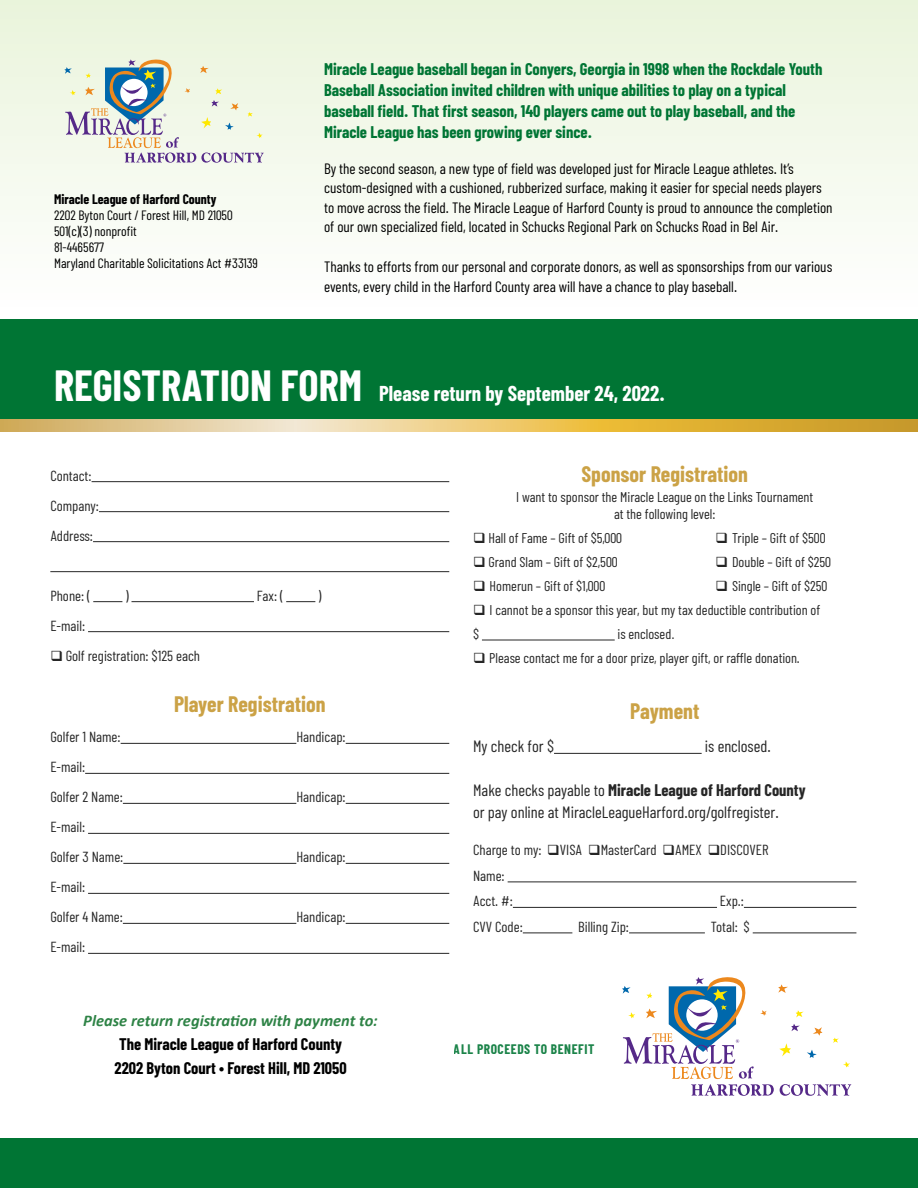
<style>
.page{position:relative;width:918px;height:1188px;background:#fff}
.page>*{position:absolute;margin:0;border:0;box-sizing:border-box;transform-origin:0 0}
.t1{font:700 21.9px "Barlow Condensed";color:#cba246}
.t2{font:700 21px "Barlow Condensed";color:#fff}
.t3{font:700 16.5px/21px "Barlow Condensed";color:#007534}
.t4{font:16.35px/21.9px "Barlow Condensed";color:#262626}
.t5{font:700 16.35px/23.9px "Barlow Condensed";color:#000}
.t6{font:italic 700 16.35px "Calibri";color:#2e8346}
.t7{font:15px/19.5px "Barlow Condensed";color:#000}
.t8{font:14.55px/30px "Barlow Condensed";color:#262626}
.t9{font:14.1px/17px "Barlow Condensed";color:#262626;text-align:center}
.t10{font:13.5px/16.2px "Barlow Condensed";color:#000}
.t11{font:700 13.5px "Barlow Condensed";color:#000}
.t12{font:700 13.5px "Barlow Condensed";letter-spacing:.04em;color:#007534}
.s1{font-size:42.6px}
.s2{font-family:"Helvetica Neue";font-weight:300}
.s3{font-weight:700}
</style>
<div class="page">
<div style="left:0;top:0;width:918px;height:310px;background:linear-gradient(to bottom,#e9f4db,#fefefe)"></div>
<svg style="left:0;top:419px;width:918px;height:13px;background:#e2c06d"></svg>
<div style="left:0;top:1138px;width:918px;height:50px;background:#007534"></div>
<svg style="left:622px;top:977px;width:229px;height:119px"></svg>
<svg style="left:64px;top:59px;width:200px;height:104px;background:#d3d9d2"></svg>
<hr style="left:482px;top:640px;width:133px;height:1px;background:#262626">
<hr style="left:554px;top:753px;width:148px;height:1px;background:#262626">
<hr style="left:508px;top:882px;width:348px;height:1px;background:#262626">
<hr style="left:513px;top:907px;width:204px;height:1px;background:#262626">
<hr style="left:744px;top:907px;width:112px;height:1px;background:#262626">
<hr style="left:523px;top:933px;width:49px;height:1px;background:#262626">
<hr style="left:629px;top:933px;width:76px;height:1px;background:#262626">
<hr style="left:753px;top:933px;width:103px;height:1px;background:#262626">
<hr style="left:92px;top:481px;width:357px;height:1px;background:#262626">
<hr style="left:99px;top:511px;width:350px;height:1px;background:#262626">
<hr style="left:93px;top:541px;width:356px;height:1px;background:#262626">
<hr style="left:50px;top:571px;width:399px;height:1px;background:#262626">
<svg style="left:93px;top:601px;width:29px;height:1px"></svg>
<hr style="left:132px;top:601px;width:122px;height:1px;background:#262626">
<svg style="left:286px;top:601px;width:29px;height:1px"></svg>
<hr style="left:88px;top:631px;width:361px;height:1px;background:#262626">
<hr style="left:121px;top:743px;width:175px;height:1px;background:#262626">
<hr style="left:346px;top:743px;width:103px;height:1px;background:#262626">
<hr style="left:85px;top:773px;width:364px;height:1px;background:#262626">
<hr style="left:123px;top:803px;width:173px;height:1px;background:#262626">
<hr style="left:346px;top:803px;width:103px;height:1px;background:#262626">
<hr style="left:88px;top:833px;width:361px;height:1px;background:#262626">
<hr style="left:123px;top:863px;width:173px;height:1px;background:#262626">
<hr style="left:346px;top:863px;width:103px;height:1px;background:#262626">
<hr style="left:88px;top:893px;width:361px;height:1px;background:#262626">
<hr style="left:123px;top:923px;width:173px;height:1px;background:#262626">
<hr style="left:346px;top:923px;width:103px;height:1px;background:#262626">
<hr style="left:88px;top:953px;width:361px;height:1px;background:#262626">
<div style="left:0;top:320px;width:918px;height:99px;background:#007534"></div>
<p class="t11" style="left:54px;top:190px;width:164px">Miracle League of Harford County</p>
<p class="t10" style="left:54px;top:206px;width:206px">2202 Byton Court / Forest Hill, MD 21050<br>501(c)(3) nonprofit<br>81-4465677<br>Maryland Charitable Solicitations Act #33139</p>
<p class="t3" style="left:324px;top:58px;width:500px">Miracle League baseball began in Conyers, Georgia in 1998 when the Rockdale Youth Baseball Association invited children with unique abilities to play on a typical baseball field. That first season, 140 players came out to play baseball, and the Miracle League has been growing ever since.</p>
<p class="t7" style="left:324px;top:158px;width:510px">By the second season, a new type of field was developed just for Miracle League athletes. It’s custom-designed with a cushioned, rubberized surface, making it easier for special needs players to move across the field. The Miracle League of Harford County is proud to announce the completion of our own specialized field, located in Schucks Regional Park on Schucks Road in Bel Air.</p>
<p class="t7" style="left:324px;top:257px;width:510px">Thanks to efforts from our personal and corporate donors, as well as sponsorships from our various events, every child in the Harford County area will have a chance to play baseball.</p>
<h2 class="t2" style="left:54px;top:381px;width:612px"><span class="s1">REGISTRATION FORM</span> Please return by September 24, 2022.</h2>
<p class="t8" style="left:50px;top:460px;width:50px">Contact:<br>Company:<br>Address:</p>
<p class="t8" style="left:50px;top:580px;width:42px">Phone: (</p>
<p class="t8" style="left:125px;top:580px;width:5px">)</p>
<p class="t8" style="left:257px;top:580px;width:28px">Fax: (</p>
<p class="t8" style="left:318px;top:580px;width:5px">)</p>
<p class="t8" style="left:50px;top:610px;width:36px">E-mail:</p>
<p class="t8" style="left:50px;top:640px;width:151px">❑ Golf registration: $125 each</p>
<h1 class="t1" style="left:174px;top:691px;width:153px">Player Registration</h1>
<p class="t8" style="left:50px;top:722px;width:72px">Golfer 1 Name:</p>
<p class="t8" style="left:296px;top:722px;width:51px">Handicap:</p>
<p class="t8" style="left:50px;top:752px;width:74px">E-mail:<br>Golfer 2 Name:</p>
<p class="t8" style="left:296px;top:782px;width:51px">Handicap:</p>
<p class="t8" style="left:50px;top:812px;width:75px">E-mail:<br>Golfer 3 Name:</p>
<p class="t8" style="left:50px;top:872px;width:74px">E-mail:<br>Golfer 4 Name:</p>
<p class="t8" style="left:50px;top:932px;width:36px">E-mail:</p>
<p class="t8" style="left:296px;top:842px;width:51px">Handicap:</p>
<p class="t8" style="left:296px;top:902px;width:51px">Handicap:</p>
<p class="t6" style="left:83px;top:1009px;width:296px">Please return registration with payment to:</p>
<p class="t5" style="left:115px;top:1032px;width:234px">The Miracle League of Harford County<br>2202 Byton Court • Forest Hill, MD 21050</p>
<h1 class="t1" style="left:581px;top:460px;width:168px">Sponsor Registration</h1>
<p class="t9" style="left:516px;top:488px;width:299px">I want to sponsor the Miracle League on the Links Tournament at the following level:</p>
<p class="t9" style="left:473px;top:529px;width:150px">❑ Hall of Fame – Gift of $5,000</p>
<p class="t9" style="left:715px;top:529px;width:112px">❑ Triple – Gift of $500</p>
<p class="t9" style="left:473px;top:553px;width:146px">❑ Grand Slam – Gift of $2,500</p>
<p class="t9" style="left:715px;top:553px;width:117px">❑ Double – Gift of $250</p>
<p class="t9" style="left:473px;top:577px;width:134px">❑ Homerun – Gift of $1,000</p>
<p class="t9" style="left:715px;top:577px;width:113px">❑ Single – Gift of $250</p>
<p class="t9" style="left:473px;top:597px;width:349px;line-height:24px;text-align:left">❑ I cannot be a sponsor this year, but my tax deductible contribution of $</p>
<p class="t9" style="left:618px;top:625px;width:59px">is enclosed<span class="s2">.</span></p>
<p class="t9" style="left:473px;top:649px;width:328px">❑ Please contact me for a door prize, player gift, or raffle donation.</p>
<h1 class="t1" style="left:630px;top:698px;width:71px">Payment</h1>
<p class="t4" style="left:473px;top:735px;width:82px">My check for $</p>
<p class="t4" style="left:705px;top:735px;width:67px">is enclosed.</p>
<p class="t4" style="left:473px;top:779px;width:334px">Make checks payable to <span class="s3">Miracle League of Harford County </span>or pay online at MiracleLeagueHarford.org/golfregister.</p>
<p class="t8" style="left:473px;top:837px;width:297px;line-height:25.5px">Charge to my: ❑VISA ❑MasterCard ❑AMEX ❑DISCOVER<br>Name:<br>Acct. #:</p>
<p class="t8" style="left:720px;top:886px;width:25px">Exp.:</p>
<p class="t8" style="left:473px;top:911px;width:51px">CVV Code:</p>
<p class="t8" style="left:578px;top:911px;width:52px">Billing Zip:</p>
<p class="t8" style="left:711px;top:911px;width:41px">Total: $</p>
<p class="t12" style="left:454px;top:1041px;width:142px">ALL PROCEEDS TO BENEFIT</p>
</div>
